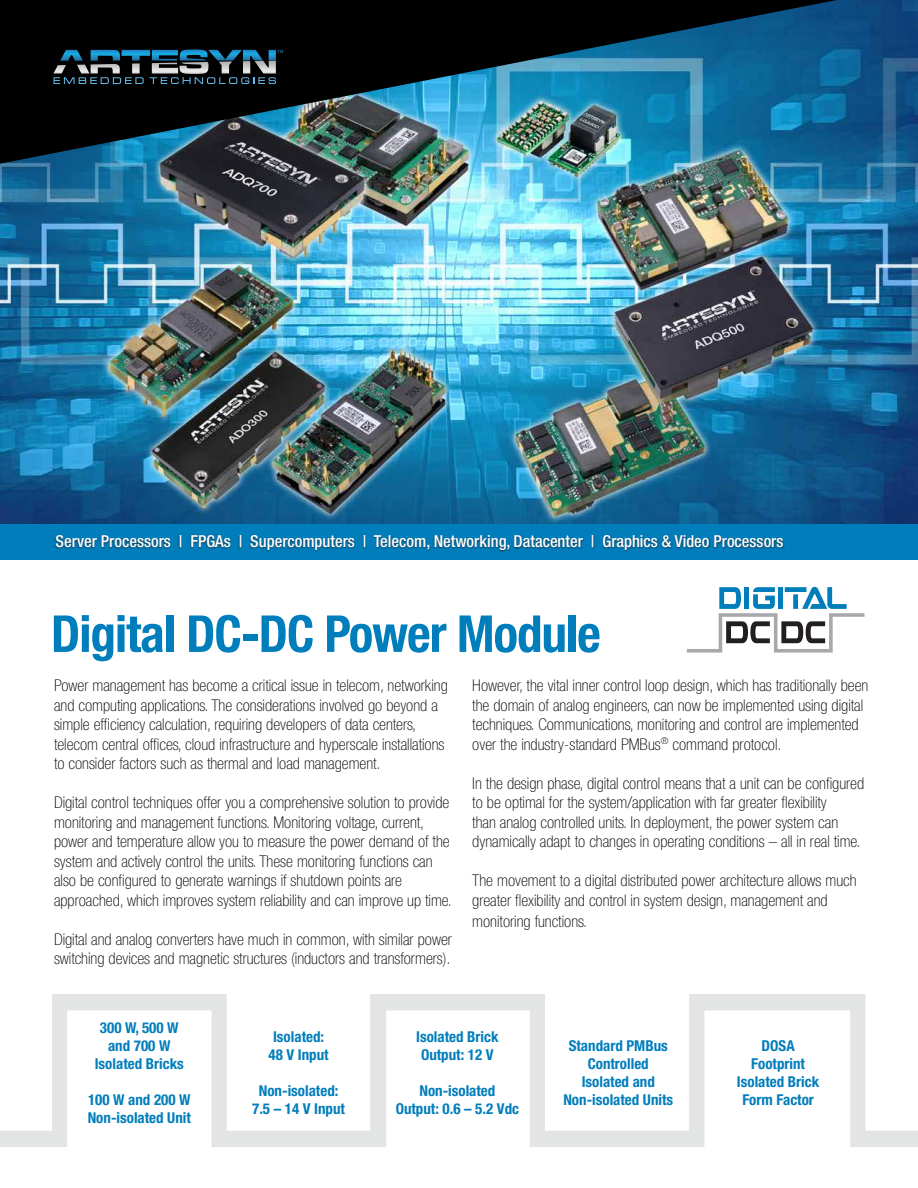
<style>
.page{position:relative;width:918px;height:1188px;background:#fff}
.page>*{position:absolute;margin:0;border:0;box-sizing:border-box;transform-origin:0 0}
.t1{font:700 condensed 51px "Helvetica Neue LT Pro";letter-spacing:-.02em;color:#007dbb}
.t2{font:500 condensed 16.5px "Helvetica Neue LT Pro";color:#fff}
.t3{font:100 condensed 16.2px/19.5px "Helvetica Neue LT Pro";color:#000;scale:1.04 1}
.t4{font:700 condensed 15px/18px "Helvetica Neue LT Pro";color:#007dbb;text-align:center}
</style>
<div class="page">
<svg style="left:0;top:994px;width:918px;height:153px"></svg>
<img style="left:0;top:0;width:918px;height:524px">
<img style="left:0;top:0;width:837px;height:164px">
<div style="left:0;top:525px;width:918px;height:35px;background:#007dbb"></div>
<div style="left:54px;top:534px;width:731px;height:19px;background:#231f20;opacity:.75"></div>
<svg style="left:687px;top:587px;width:178px;height:66px"></svg>
<svg style="left:53px;top:50px;width:230px;height:34px;background:#2c4653"></svg>
<p class="t2" style="left:55px;top:532px;width:730px">Server Processors | FPGAs | Supercomputers | Telecom, Networking, Datacenter | Graphics &amp; Video Processors</p>
<h1 class="t1" style="left:51px;top:603px;width:551px">Digital DC-DC Power Module</h1>
<p class="t3" style="left:54px;top:676px;width:380px">Power management has become a critical issue in telecom, networking and computing applications. The considerations involved go beyond a simple efficiency calculation, requiring developers of data centers, telecom central offices, cloud infrastructure and hyperscale installations to consider factors such as thermal and load management.</p>
<p class="t3" style="left:54px;top:793px;width:384px">Digital control techniques offer you a comprehensive solution to provide monitoring and management functions. Monitoring voltage, current, power and temperature allow you to measure the power demand of the system and actively control the units. These monitoring functions can also be configured to generate warnings if shutdown points are approached, which improves system reliability and can improve up time.</p>
<p class="t3" style="left:54px;top:929px;width:384px">Digital and analog converters have much in common, with similar power switching devices and magnetic structures (inductors and transformers).</p>
<p class="t3" style="left:472px;top:676px;width:382px">However, the vital inner control loop design, which has traditionally been the domain of analog engineers, can now be implemented using digital techniques. Communications, monitoring and control are implemented over the industry-standard PMBus<sup>®</sup> command protocol.</p>
<p class="t3" style="left:472px;top:773px;width:378px">In the design phase, digital control means that a unit can be configured to be optimal for the system/application with far greater flexibility<br>than analog controlled units. In deployment, the power system can dynamically adapt to changes in operating conditions – all in real time.</p>
<p class="t3" style="left:472px;top:871px;width:371px;line-height:20.1px">The movement to a digital distributed power architecture allows much greater flexibility and control in system design, management and monitoring functions.</p>
<p class="t4" style="left:95px;top:1019px;width:91px">300 W, 500 W and 700 W<br>Isolated Bricks</p>
<p class="t4" style="left:88px;top:1091px;width:105px;text-align:left">100 W and 200 W<br>Non-isolated Unit</p>
<p class="t4" style="left:269px;top:1028px;width:62px">Isolated:<br>48 V Input</p>
<p class="t4" style="left:252px;top:1082px;width:94px">Non-isolated:<br>7.5 – 14 V Input</p>
<p class="t4" style="left:416px;top:1028px;width:84px">Isolated Brick<br>Output: 12 V</p>
<p class="t4" style="left:396px;top:1082px;width:125px">Non-isolated<br>Output: 0.6 – 5.2 Vdc</p>
<p class="t4" style="left:563px;top:1037px;width:111px">Standard PMBus<br>Controlled<br>Isolated and<br>Non-isolated Units</p>
<p class="t4" style="left:737px;top:1037px;width:84px">DOSA<br>Footprint<br>Isolated Brick<br>Form Factor</p>
</div>
